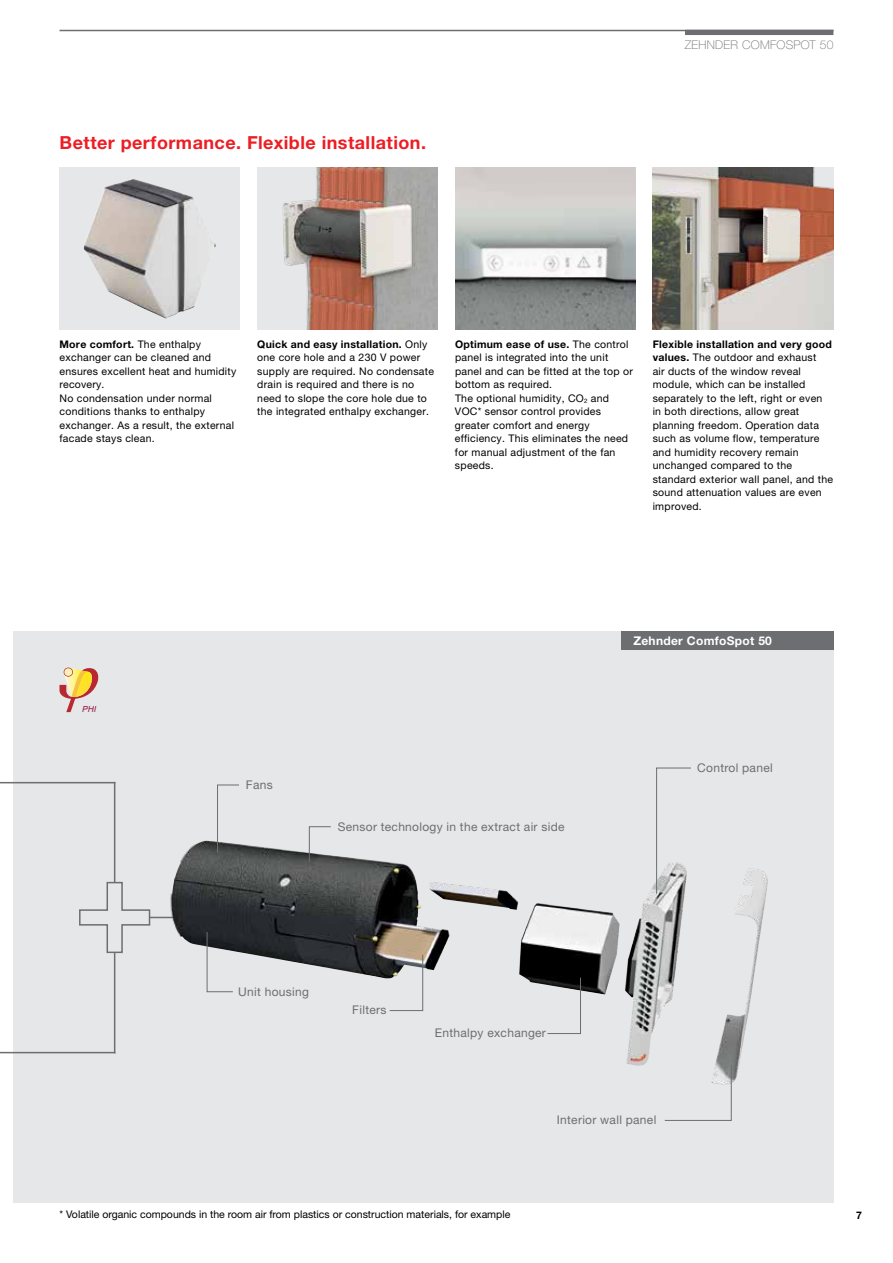
<style>
.page{position:relative;width:893px;height:1263px;background:#fff}
.page>*{position:absolute;margin:0;border:0;box-sizing:border-box;transform-origin:0 0}
.t1{font:700 18px "Helvetica Neue LTW1 G";letter-spacing:.025em;color:#ed1d24}
.t2{font:12px "Helvetica Neue For Zehnder";letter-spacing:.025em;color:#6d6e71}
.t3{font:700 12px "Helvetica Neue LTW1 G";letter-spacing:.025em;color:#fff}
.t4{font:100 12px "Helvetica Neue LTW1 G";letter-spacing:.025em;color:#6d6e71}
.t5{font:10.5px/13.5px "Helvetica Neue For Zehnder";letter-spacing:.025em;color:#000}
.t6{font:700 10.5px "Helvetica Neue LTW1 G";letter-spacing:.025em;color:#000}
.t7{font:10.5px "Helvetica Neue For Zehnder";color:#000}
.t8{font:italic 8.4px "Arial";color:#95173d}
.s1{font-family:"Helvetica Neue For Zehnder";font-weight:400}
.s2{font-family:"Helvetica Neue LTW1 G";font-weight:700}
</style>
<div class="page">
<div style="left:13px;top:631px;width:820px;height:572px;background:#e6e7e8"></div>
<hr style="left:0;top:1052px;width:115px;height:1px;background:#6d6e71">
<div style="left:621px;top:631px;width:212px;height:18px;background:#6d6e71"></div>
<hr style="left:60px;top:30px;width:773px;height:1px;background:#6d6e71">
<img style="left:151px;top:826px;width:602px;height:240px">
<div style="left:60px;top:168px;width:180px;height:162px;background:#e6e7e8"></div>
<img style="left:84px;top:179px;width:132px;height:139px">
<img style="left:257px;top:168px;width:181px;height:162px">
<img style="left:455px;top:168px;width:181px;height:162px">
<img style="left:653px;top:168px;width:180px;height:162px">
<div style="left:685px;top:30px;width:148px;height:5px;background:#6d6e71"></div>
<svg style="left:79px;top:881px;width:72px;height:73px"></svg>
<hr style="left:0;top:782px;width:115px;height:1px;background:#6d6e71">
<hr style="left:114px;top:782px;width:1px;height:101px;background:#6d6e71">
<hr style="left:114px;top:952px;width:1px;height:101px;background:#6d6e71">
<svg style="left:664px;top:1064px;width:68px;height:57px"></svg>
<svg style="left:547px;top:977px;width:34px;height:57px"></svg>
<svg style="left:389px;top:954px;width:34px;height:57px"></svg>
<svg style="left:656px;top:767px;width:36px;height:127px"></svg>
<svg style="left:206px;top:931px;width:28px;height:61px"></svg>
<svg style="left:60px;top:668px;width:38px;height:44px"></svg>
<svg style="left:64px;top:668px;width:9px;height:9px"></svg>
<div style="left:64px;top:668px;width:8px;height:8px;background:#fbf1b9;border-radius:50%"></div>
<svg style="left:309px;top:826px;width:23px;height:37px"></svg>
<svg style="left:217px;top:784px;width:23px;height:69px"></svg>
<h1 class="t1" style="left:60px;top:131px;width:368px">Better performance. Flexible installation.</h1>
<p class="t4" style="left:685px;top:37px;width:150px">ZEHNDER COMFOSPOT 50</p>
<p class="t6" style="left:60px;top:337px;width:143px">More comfort. <span class="s1">The enthalpy</span></p>
<p class="t5" style="left:60px;top:350px;width:178px">exchanger can be cleaned and ensures excellent heat and humidity recovery.<br>No condensation under normal conditions thanks to enthalpy exchanger. As a result, the external facade stays clean.</p>
<p class="t6" style="left:257px;top:337px;width:172px">Quick and easy installation. <span class="s1">Only</span></p>
<p class="t5" style="left:257px;top:350px;width:178px">one core hole and a 230 V power supply are required. No condensate drain is required and there is no need to slope the core hole due to the integrated enthalpy exchanger.</p>
<p class="t6" style="left:455px;top:337px;width:175px">Optimum ease of use. <span class="s1">The control</span></p>
<p class="t5" style="left:455px;top:350px;width:179px">panel is integrated into the unit panel and can be fitted at the top or bottom as required.<br>The optional humidity, CO<sub>2</sub> and<br>VOC* sensor control provides greater comfort and energy efficiency. This eliminates the need for manual adjustment of the fan speeds.</p>
<p class="t6" style="left:653px;top:337px;width:181px">Flexible installation and very good</p>
<p class="t5" style="left:653px;top:350px;width:182px"><span class="s2">values.</span> The outdoor and exhaust<br>air ducts of the window reveal module, which can be installed separately to the left, right or even in both directions, allow great planning freedom. Operation data such as volume flow, temperature and humidity recovery remain unchanged compared to the standard exterior wall panel, and the sound attenuation values are even improved.</p>
<p class="t8" style="left:82px;top:704px;width:16px">PHI</p>
<p class="t2" style="left:246px;top:778px;width:28px">Fans</p>
<p class="t3" style="left:634px;top:633px;width:140px">Zehnder ComfoSpot 50</p>
<p class="t2" style="left:697px;top:760px;width:77px">Control panel</p>
<p class="t2" style="left:338px;top:820px;width:228px">Sensor technology in the extract air side</p>
<p class="t2" style="left:238px;top:985px;width:72px">Unit housing</p>
<p class="t2" style="left:352px;top:1002px;width:36px">Filters</p>
<p class="t2" style="left:435px;top:1025px;width:113px">Enthalpy exchanger</p>
<p class="t2" style="left:557px;top:1112px;width:101px">Interior wall panel</p>
<p class="t7" style="left:60px;top:1208px;width:452px">* Volatile organic compounds in the room air from plastics or construction materials, for example</p>
<p class="t6" style="left:856px;top:1209px;width:7px">7</p>
</div>
